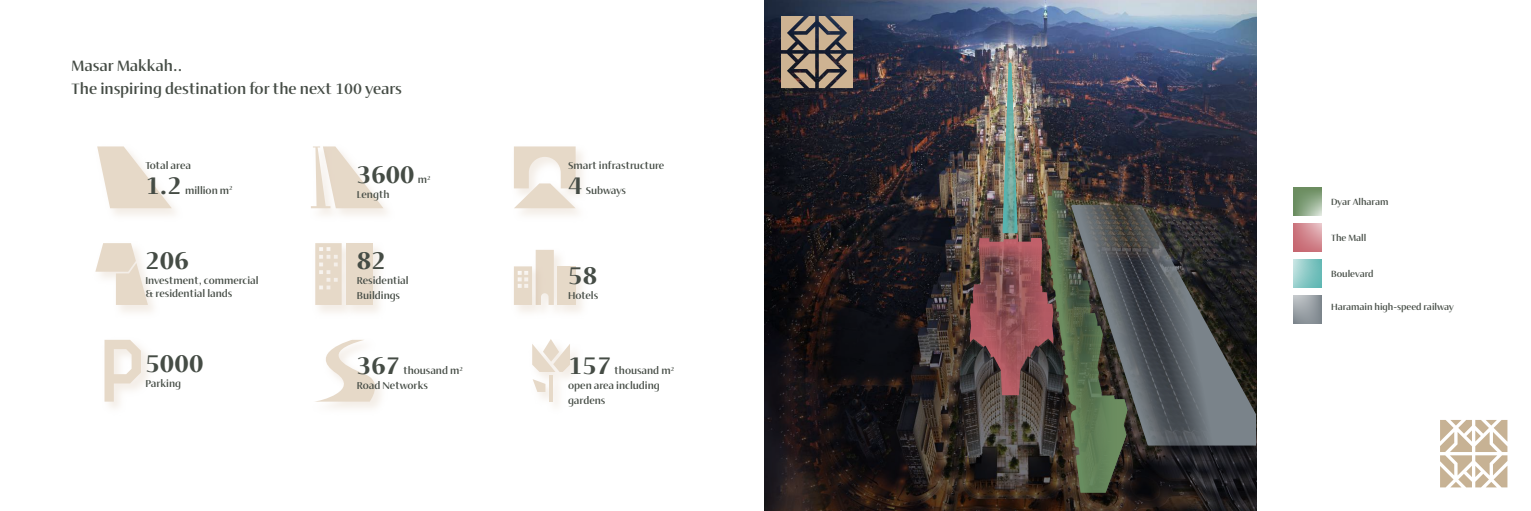
<style>
.page{position:relative;width:1531px;height:511px;background:#fff}
.page>*{position:absolute;margin:0;border:0;box-sizing:border-box;transform-origin:0 0}
.t1{font:800 24.2px "Ador Hairline";color:#454c45}
.t2{font:800 24px "Ador Hairline";color:#454c45}
.t3{font:700 15px/23px "Ador Hairline";color:#454c45}
.t4{font:700 10px/15px "Ador Hairline";color:#454c45}
.t5{font:700 9px "Ador Hairline";color:#454c45}
</style>
<div class="page">
<img style="left:764px;top:0;width:492px;height:510px">
<svg style="left:1127px;top:205px;width:129px;height:240px;background:#46494c"></svg>
<img style="left:970px;top:63px;width:157px;height:429px">
<svg style="left:1293px;top:223px;width:28px;height:28px"></svg>
<svg style="left:1293px;top:259px;width:28px;height:28px"></svg>
<svg style="left:1293px;top:295px;width:28px;height:28px"></svg>
<svg style="left:1293px;top:187px;width:28px;height:28px"></svg>
<svg style="left:781px;top:16px;width:72px;height:72px;background:#918171"></svg>
<svg style="left:1440px;top:420px;width:67px;height:67px"></svg>
<div style="left:557px;top:266px;width:19px;height:39px;background:#e6d9c8"></div>
<svg style="left:97px;top:146px;width:75px;height:62px"></svg>
<svg style="left:311px;top:146px;width:72px;height:62px"></svg>
<svg style="left:514px;top:146px;width:62px;height:62px"></svg>
<svg style="left:95px;top:243px;width:53px;height:62px"></svg>
<svg style="left:315px;top:243px;width:26px;height:62px;background:#e8dccd"></svg>
<img style="left:341px;top:243px;width:38px;height:73px">
<div style="left:346px;top:243px;width:26px;height:62px;background:#e6d9c8"></div>
<svg style="left:514px;top:249px;width:40px;height:56px"></svg>
<img style="left:104px;top:340px;width:44px;height:68px">
<svg style="left:105px;top:339px;width:36px;height:62px"></svg>
<img style="left:315px;top:401px;width:65px;height:7px">
<svg style="left:318px;top:339px;width:63px;height:62px"></svg>
<img style="left:537px;top:352px;width:39px;height:53px">
<svg style="left:532px;top:339px;width:38px;height:32px"></svg>
<svg style="left:533px;top:379px;width:12px;height:12px"></svg>
<hr style="left:549px;top:375px;width:4px;height:26px;background:#e6d9c8">
<h3 class="t3" style="left:72px;top:54px;width:332px">Masar Makkah..<br>The inspiring destination for the next 100 years</h3>
<p class="t4" style="left:145px;top:157px;width:47px">Total area</p>
<h2 class="t2" style="left:145px;top:167px;width:38px">1.2</h2>
<p class="t4" style="left:185px;top:182px;width:49px">million m<sup>2</sup></p>
<h2 class="t2" style="left:357px;top:156px;width:59px">3600</h2>
<p class="t4" style="left:418px;top:171px;width:14px">m<sup>2</sup></p>
<p class="t4" style="left:357px;top:186px;width:34px">Length</p>
<h1 class="t1" style="left:145px;top:241px;width:45px">206</h1>
<p class="t4" style="left:145px;top:273px;width:115px;line-height:13px">Investment, commercial &amp; residential lands</p>
<h1 class="t1" style="left:357px;top:241px;width:31px">82</h1>
<p class="t4" style="left:357px;top:272px;width:53px">Residential<br>Buildings</p>
<h1 class="t1" style="left:145px;top:345px;width:60px">5000</h1>
<p class="t4" style="left:145px;top:375px;width:37px">Parking</p>
<h2 class="t2" style="left:357px;top:347px;width:45px">367</h2>
<p class="t4" style="left:357px;top:362px;width:107px;text-indent:46px">thousand m<sup>2<br></sup>Road Networks</p>
<p class="t4" style="left:568px;top:157px;width:98px">Smart infrastructure</p>
<h2 class="t2" style="left:568px;top:167px;width:16px">4</h2>
<p class="t4" style="left:586px;top:182px;width:42px">Subways</p>
<h1 class="t1" style="left:568px;top:257px;width:31px">58</h1>
<p class="t4" style="left:568px;top:287px;width:32px">Hotels</p>
<h2 class="t2" style="left:568px;top:347px;width:45px">157</h2>
<p class="t4" style="left:568px;top:362px;width:108px;text-indent:46px">thousand m<sup>2 </sup>open area including gardens</p>
<p class="t5" style="left:1331px;top:195px;width:59px">Dyar Alharam</p>
<p class="t5" style="left:1331px;top:231px;width:37px">The Mall</p>
<p class="t5" style="left:1331px;top:267px;width:44px">Boulevard</p>
<p class="t5" style="left:1331px;top:300px;width:124px">Haramain high-speed railway</p>
</div>
